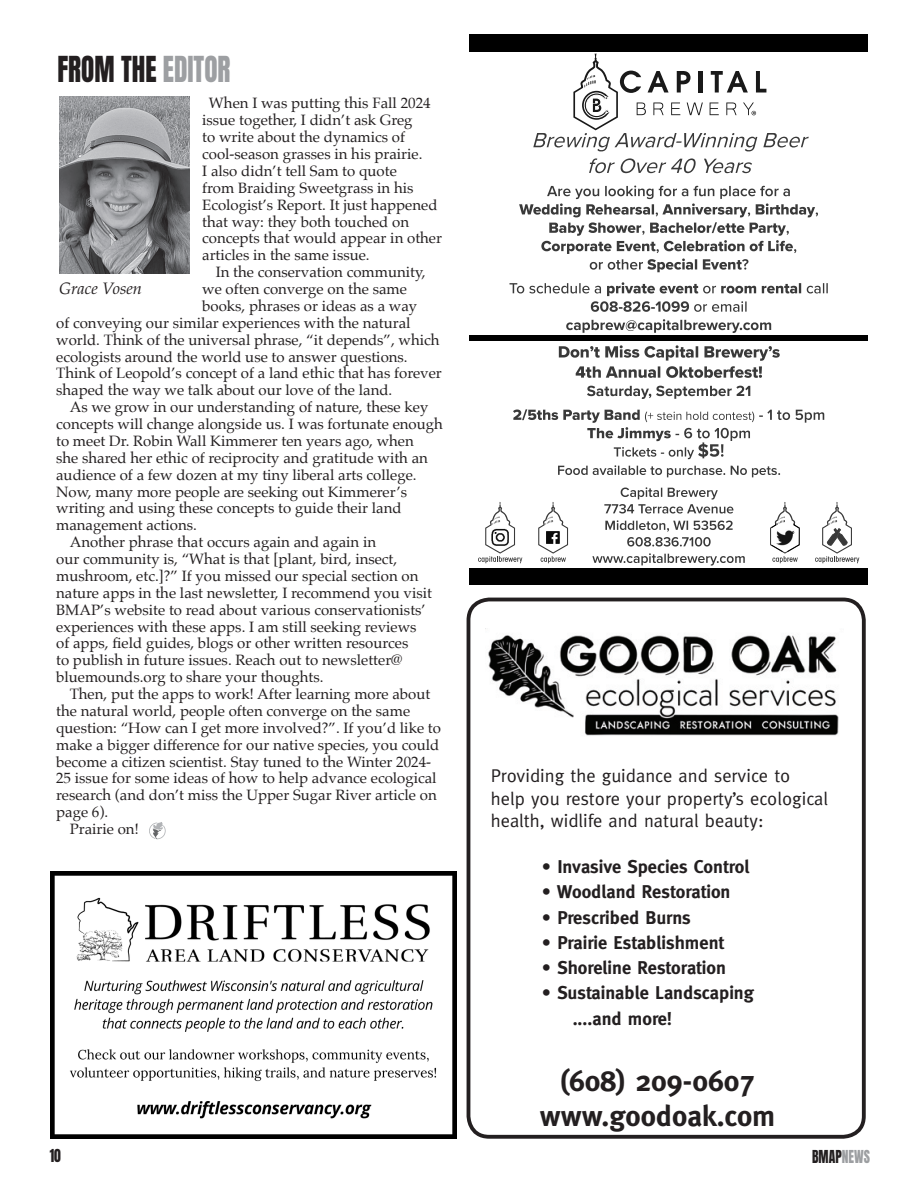
<style>
.page{position:relative;width:918px;height:1188px;background:#fff}
.page>*{position:absolute;margin:0;border:0;box-sizing:border-box;transform-origin:0 0}
.t1{font:30.45px "Anton";color:#231f20;scale:.89 1}
.t2{font:700 29.25px/35.2px "Meta";color:#231f20;text-align:center}
.t3{font:700 18.45px/25.2px "Meta";color:#231f20}
.t4{font:18.45px/22.2px "Meta";color:#231f20}
.t5{font:italic 16.5px "Palatino";color:#231f20}
.t6{font:15.15px "Anton";color:#231f20;scale:.89 1}
.t7{font:15px/16.8px "Palatino";color:#231f20}
.s1{color:#9d9fa2}
</style>
<div class="page">
<svg style="left:149px;top:822px;width:17px;height:17px"></svg>
<img style="left:59px;top:96px;width:130px;height:177px">
<div style="left:467px;top:598px;width:399px;height:541px;border:4px solid #231f20;border-radius:21px"></div>
<img style="left:485px;top:628px;width:354px;height:108px">
<svg style="left:519px;top:186px;width:299px;height:86px"></svg>
<svg style="left:807px;top:283px;width:21px;height:10px"></svg>
<svg style="left:510px;top:282px;width:291px;height:30px"></svg>
<svg style="left:566px;top:319px;width:205px;height:14px"></svg>
<svg style="left:559px;top:345px;width:221px;height:33px"></svg>
<svg style="left:587px;top:386px;width:163px;height:13px"></svg>
<svg style="left:513px;top:409px;width:311px;height:50px"></svg>
<svg style="left:558px;top:465px;width:222px;height:12px"></svg>
<svg style="left:604px;top:487px;width:129px;height:27px"></svg>
<svg style="left:605px;top:520px;width:128px;height:27px"></svg>
<svg style="left:592px;top:553px;width:153px;height:13px"></svg>
<div style="left:470px;top:34px;width:398px;height:18px;background:#000"></div>
<div style="left:470px;top:568px;width:398px;height:17px;background:#000"></div>
<svg style="left:478px;top:502px;width:44px;height:61px"></svg>
<svg style="left:538px;top:502px;width:30px;height:61px"></svg>
<svg style="left:770px;top:502px;width:30px;height:61px"></svg>
<svg style="left:815px;top:502px;width:44px;height:61px"></svg>
<div style="left:469px;top:336px;width:398px;height:5px;background:#000"></div>
<svg style="left:533px;top:53px;width:276px;height:99px"></svg>
<svg style="left:589px;top:158px;width:107px;height:15px"></svg>
<svg style="left:704px;top:159px;width:48px;height:14px"></svg>
<img style="left:51px;top:872px;width:406px;height:266px">
<h1 class="t1" style="left:57px;top:54px;width:196px">FROM THE <span class="s1">EDITOR</span></h1>
<p class="t7" style="left:202px;top:95px;width:241px;text-indent:7px">When I was putting this Fall 2024 issue together, I didn’t ask Greg<br>to write about the dynamics of cool-season grasses in his prairie.<br>I also didn’t tell Sam to quote<br>from Braiding Sweetgrass in his<br>Ecologist’s Report. It just happened that way: they both touched on concepts that would appear in other articles in the same issue.</p>
<p class="t7" style="left:216px;top:264px;width:211px">In the conservation community,</p>
<p class="t7" style="left:202px;top:280px;width:206px">we often converge on the same</p>
<p class="t7" style="left:202px;top:297px;width:217px">books, phrases or ideas as a way</p>
<p class="t7" style="left:56px;top:314px;width:356px">of conveying our similar experiences with the natural</p>
<p class="t7" style="left:56px;top:331px;width:385px">world. Think of the universal phrase, “it depends”, which</p>
<p class="t7" style="left:56px;top:348px;width:353px">ecologists around the world use to answer questions.</p>
<p class="t7" style="left:56px;top:365px;width:387px">Think of Leopold’s concept of a land ethic that has forever</p>
<p class="t7" style="left:56px;top:382px;width:338px">shaped the way we talk about our love of the land.</p>
<p class="t7" style="left:70px;top:399px;width:360px">As we grow in our understanding of nature, these key</p>
<p class="t7" style="left:56px;top:415px;width:388px">concepts will change alongside us. I was fortunate enough</p>
<p class="t7" style="left:56px;top:432px;width:359px">to meet Dr. Robin Wall Kimmerer ten years ago, when</p>
<p class="t7" style="left:56px;top:449px;width:373px">she shared her ethic of reciprocity and gratitude with an</p>
<p class="t7" style="left:56px;top:466px;width:362px">audience of a few dozen at my tiny liberal arts college.</p>
<p class="t7" style="left:56px;top:483px;width:353px">Now, many more people are seeking out Kimmerer’s</p>
<p class="t7" style="left:56px;top:500px;width:347px">writing and using these concepts to guide their land</p>
<p class="t7" style="left:56px;top:517px;width:142px">management actions.</p>
<p class="t7" style="left:70px;top:534px;width:308px">Another phrase that occurs again and again in</p>
<p class="t7" style="left:56px;top:550px;width:343px">our community is, “What is that [plant, bird, insect,</p>
<p class="t7" style="left:56px;top:567px;width:364px">mushroom, etc.]?” If you missed our special section on</p>
<p class="t7" style="left:56px;top:584px;width:377px">nature apps in the last newsletter, I recommend you visit</p>
<p class="t7" style="left:56px;top:601px;width:371px">BMAP’s website to read about various conservationists’</p>
<p class="t7" style="left:56px;top:618px;width:362px">experiences with these apps. I am still seeking reviews</p>
<p class="t7" style="left:56px;top:635px;width:354px">of apps, field guides, blogs or other written resources</p>
<p class="t7" style="left:56px;top:652px;width:348px">to publish in future issues. Reach out to newsletter@</p>
<p class="t7" style="left:56px;top:669px;width:269px">bluemounds.org to share your thoughts.</p>
<p class="t7" style="left:70px;top:685px;width:362px">Then, put the apps to work! After learning more about</p>
<p class="t7" style="left:56px;top:702px;width:356px">the natural world, people often converge on the same</p>
<p class="t7" style="left:56px;top:719px;width:386px">question: “How can I get more involved?”. If you’d like to</p>
<p class="t7" style="left:56px;top:736px;width:385px">make a bigger difference for our native species, you could</p>
<p class="t7" style="left:56px;top:753px;width:377px">become a citizen scientist. Stay tuned to the Winter 2024-</p>
<p class="t7" style="left:56px;top:770px;width:382px">25 issue for some ideas of how to help advance ecological</p>
<p class="t7" style="left:56px;top:787px;width:382px">research (and don’t miss the Upper Sugar River article on</p>
<p class="t7" style="left:56px;top:804px;width:54px">page 6).</p>
<p class="t7" style="left:70px;top:820px;width:71px">Prairie on!</p>
<p class="t5" style="left:59px;top:279px;width:84px">Grace Vosen</p>
<p class="t4" style="left:491px;top:765px;width:339px">Providing the guidance and service to help you restore your property’s ecological health, widlife and natural beauty:</p>
<p class="t3" style="left:542px;top:854px;width:209px">• Invasive Species Control</p>
<p class="t3" style="left:542px;top:879px;width:190px">• Woodland Restoration</p>
<p class="t3" style="left:542px;top:905px;width:150px">• Prescribed Burns</p>
<p class="t3" style="left:542px;top:930px;width:184px">• Prairie Establishment</p>
<p class="t3" style="left:542px;top:955px;width:185px">• Shoreline Restoration</p>
<p class="t3" style="left:573px;top:980px;width:183px;text-indent:-31px">• Sustainable Landscaping ....and more!</p>
<h2 class="t2" style="left:540px;top:1063px;width:237px">(608) 209-0607 www.goodoak.com</h2>
<p class="t6" style="left:50px;top:1148px;width:14px">10</p>
<p class="t6" style="left:812px;top:1149px;width:66px">BMAP<span class="s1">NEWS</span></p>
</div>
